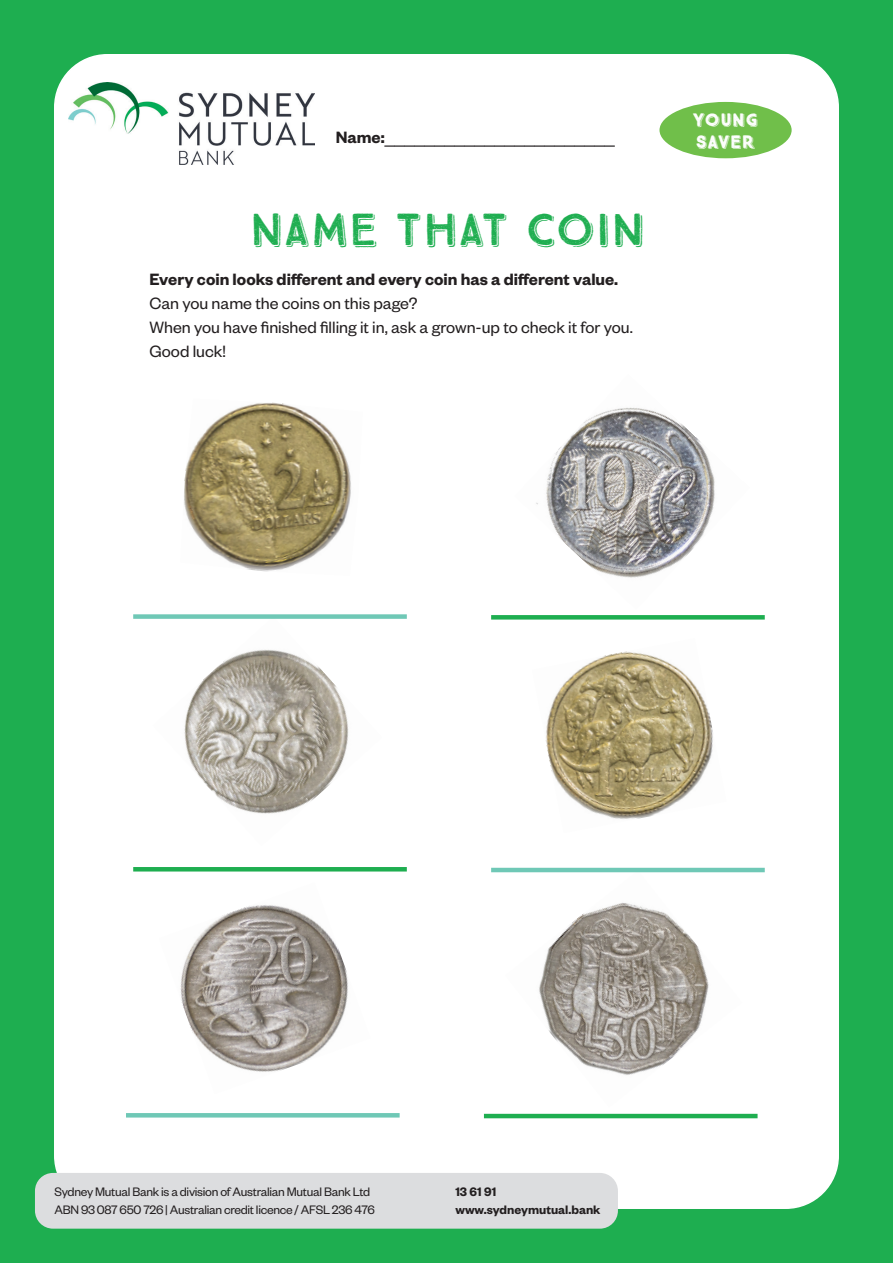
<style>
.page{position:relative;width:893px;height:1263px;background:#1eae50}
.page>*{position:absolute;margin:0;border:0;box-sizing:border-box;transform-origin:0 0}
.t1{font:45px "True North Textures Two 3 D";color:#1eae50}
.t2{font:18px/24px "Founders Grotesk";color:#231f20}
.t3{font:600 18px "Founders Grotesk";color:#231f20}
.t4{font:18px "Arial";color:#231f20}
.t5{font:700 18px "True North Textures Two 3 D";color:#fff}
.t6{font:13.5px/18px "Founders Grotesk";letter-spacing:-.02em;color:#231f20}
.t7{font:600 13.5px "Founders Grotesk";color:#231f20}
.s1{font-family:"Founders Grotesk";font-weight:600}
</style>
<div class="page">
<div style="left:55px;top:55px;width:783px;height:1153px;background:#fff;border-radius:52px"></div>
<img style="left:68px;top:83px;width:247px;height:82px">
<div style="left:658px;top:101px;width:135px;height:59px;background:#70bf4a;border-radius:50%"></div>
<div style="left:657px;top:99px;width:137px;height:62px;border:3px solid #fff;border-radius:50%"></div>
<img style="left:184px;top:402px;width:167px;height:170px">
<hr style="left:126px;top:1113px;width:274px;height:4px;background:#6fc8b6">
<div style="left:491px;top:615px;width:274px;height:5px;background:#1eae50"></div>
<hr style="left:484px;top:1114px;width:274px;height:4px;background:#1eae50">
<img style="left:545px;top:651px;width:168px;height:168px">
<img style="left:536px;top:407px;width:179px;height:171px">
<img style="left:180px;top:905px;width:168px;height:167px">
<hr style="left:133px;top:867px;width:274px;height:4px;background:#1eae50">
<img style="left:184px;top:649px;width:165px;height:165px">
<div style="left:133px;top:614px;width:274px;height:5px;background:#6fc8b6"></div>
<img style="left:505px;top:872px;width:237px;height:203px">
<hr style="left:491px;top:868px;width:274px;height:4px;background:#6fc8b6">
<div style="left:35px;top:1173px;width:583px;height:56px;background:#dcdddf;border-radius:18px"></div>
<p class="t4" style="left:336px;top:124px;width:281px"><span class="s1">Name:</span>_______________________</p>
<p class="t1" style="left:249px;top:203px;width:397px">NAME THAT COIN</p>
<p class="t3" style="left:149px;top:267px;width:470px">Every coin looks different and every coin has a different value.</p>
<p class="t2" style="left:149px;top:290px;width:485px">Can you name the coins on this page?<br>When you have finished filling it in, ask a grown-up to check it for you.<br>Good luck!</p>
<p class="t5" style="left:692px;top:109px;width:67px">YOUng</p>
<p class="t5" style="left:695px;top:130px;width:61px">SAVER</p>
<p class="t6" style="left:54px;top:1182px;width:322px">Sydney Mutual Bank is a division of Australian Mutual Bank Ltd<br>ABN 93 087 650 726 | Australian credit licence / AFSL 236 476</p>
<p class="t7" style="left:455px;top:1183px;width:42px">13 61 91</p>
<p class="t7" style="left:455px;top:1201px;width:147px">www.sydneymutual.bank</p>
</div>
